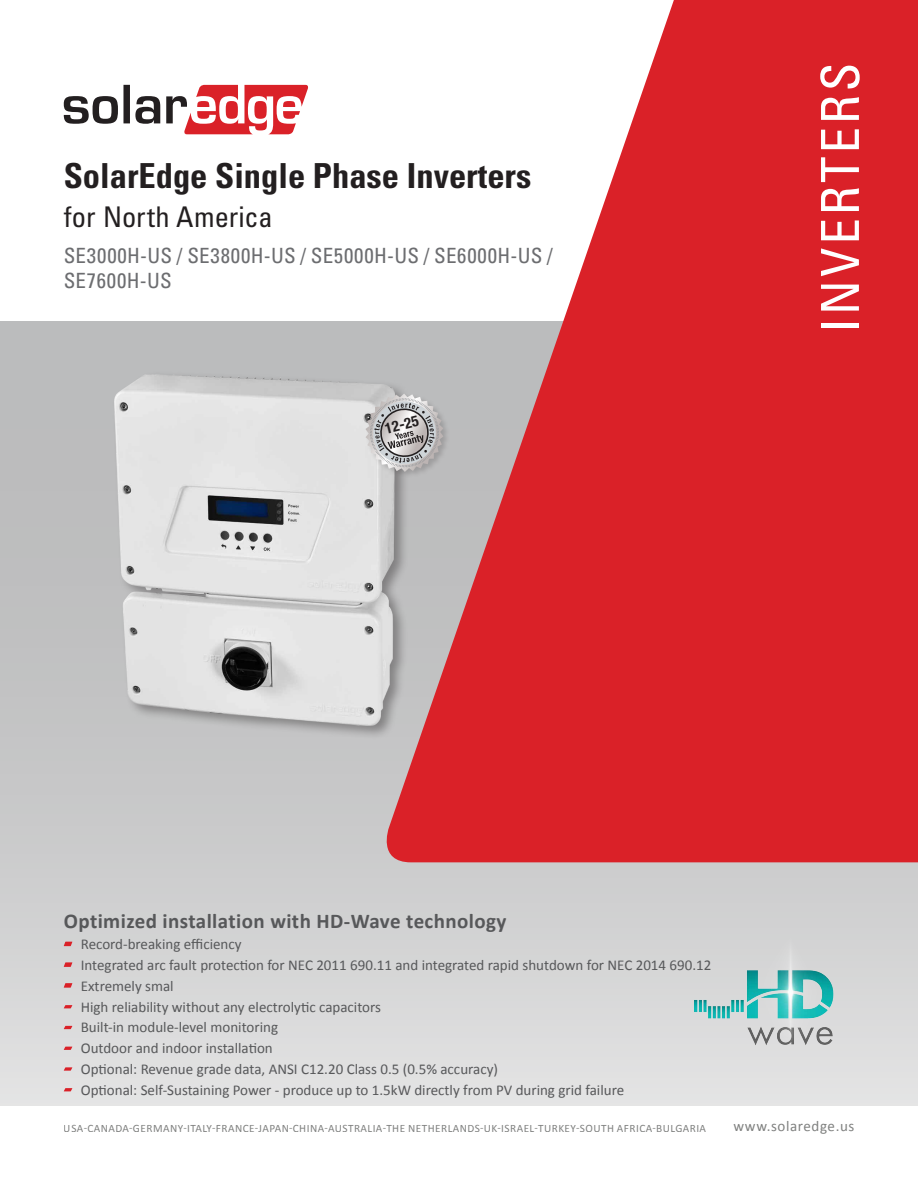
<style>
.page{position:relative;width:918px;height:1188px;background:#fff}
.page>*{position:absolute;margin:0;border:0;box-sizing:border-box;transform-origin:0 0}
.pg1_Family_vertical{font:condensed 52.5px "Univers LT Std";letter-spacing:.06em;color:#fff}
.pg1_Product_Header{font:700 condensed 34.5px "Univers LT Std";color:#231f20}
.pg1_Product_Header-2{font:condensed 28.5px "Univers LT Std";letter-spacing:-.005em;color:#231f20}
.pg1_Product_Header-3{font:condensed 21px/25.5px "Univers LT Std";letter-spacing:.03em;color:#6c6d70}
.pg1_Text_bold{font:700 21px "Calibri";letter-spacing:.02em;color:#57585a}
.Pg1_Text_Bullets{font:15px "Calibri";color:#57585a}
.pg1_Text_URL{font:15px "Calibri";letter-spacing:.04em;color:#808180}
.t1{font:700 condensed 15px "Helvetica Neue LT Std";color:#231f20}
.t2{font:11.25px "Calibri";letter-spacing:.04em;color:#808180}
</style>
<div class="page">
<div style="left:0;top:321px;width:918px;height:785px;background:linear-gradient(to bottom,#b3b4b5,#dbdbdc)"></div>
<svg style="left:377px;top:0;width:541px;height:862px;fill:#da2128"></svg>
<svg style="left:64px;top:85px;width:244px;height:49px"></svg>
<div style="left:112px;top:371px;width:298px;height:369px;background:#231f20;opacity:.4"></div>
<img style="left:115px;top:374px;width:280px;height:351px">
<svg style="left:64px;top:942px;width:8px;height:4px"></svg>
<svg style="left:64px;top:962px;width:8px;height:5px"></svg>
<svg style="left:64px;top:983px;width:8px;height:5px"></svg>
<svg style="left:64px;top:1005px;width:8px;height:3px"></svg>
<svg style="left:64px;top:1026px;width:8px;height:3px"></svg>
<svg style="left:64px;top:1047px;width:8px;height:3px"></svg>
<svg style="left:64px;top:1067px;width:8px;height:4px"></svg>
<svg style="left:64px;top:1088px;width:8px;height:3px"></svg>
<div style="left:365px;top:393px;width:85px;height:86px;background:#231f20;opacity:.2"></div>
<svg style="left:365px;top:394px;width:78px;height:78px;background:#b9b8b8"></svg>
<img style="left:695px;top:934px;width:159px;height:123px">
<p class="pg1_Product_Header" style="left:64px;top:155px;width:469px">SolarEdge Single Phase Inverters</p>
<p class="pg1_Product_Header-2" style="left:64px;top:199px;width:210px">for North America</p>
<p class="pg1_Product_Header-3" style="left:64px;top:242px;width:491px">SE3000H-US / SE3800H-US / SE5000H-US / SE6000H-US /<br>SE7600H-US</p>
<p class="t1" style="left:383px;top:420px;width:36px;rotate:-14deg">12-25</p>
<p class="pg1_Family_vertical" style="left:807px;top:333px;width:272px;rotate:-90deg">INVERTERS</p>
<p class="pg1_Text_bold" style="left:64px;top:907px;width:444px">Optimized installation with HD-Wave technology</p>
<p class="Pg1_Text_Bullets" style="left:81px;top:935px;width:162px">Record-breaking efficiency</p>
<p class="Pg1_Text_Bullets" style="left:81px;top:956px;width:632px">Integrated arc fault protection for NEC 2011 690.11 and integrated rapid shutdown for NEC 2014 690.12</p>
<p class="Pg1_Text_Bullets" style="left:81px;top:976px;width:94px">Extremely smal</p>
<p class="Pg1_Text_Bullets" style="left:81px;top:997px;width:302px">High reliability without any electrolytic capacitors</p>
<p class="Pg1_Text_Bullets" style="left:81px;top:1018px;width:199px">Built i n- module-level monitoring</p>
<p class="Pg1_Text_Bullets" style="left:81px;top:1039px;width:194px">Outdoor and indoor installation</p>
<p class="Pg1_Text_Bullets" style="left:81px;top:1059px;width:419px">Optional: Revenue grade data, ANSI C12.20 Class 0.5 (0.5% accuracy(</p>
<p class="Pg1_Text_Bullets" style="left:81px;top:1080px;width:545px">Optional: Self-Sustaining Power - produce up to 1.5kW directly from PV during grid failure</p>
<p class="t2" style="left:64px;top:1121px;width:644px">USA-CANADA-GERMANY-ITALY-FRANCE-JAPAN-CHINA-AUSTRALIA-THE NETHERLANDS-UK-ISRAEL-TURKEY-SOUTH AFRICA-BULGARIA</p>
<p class="pg1_Text_URL" style="left:734px;top:1117px;width:122px">www.solaredge.us</p>
</div>
